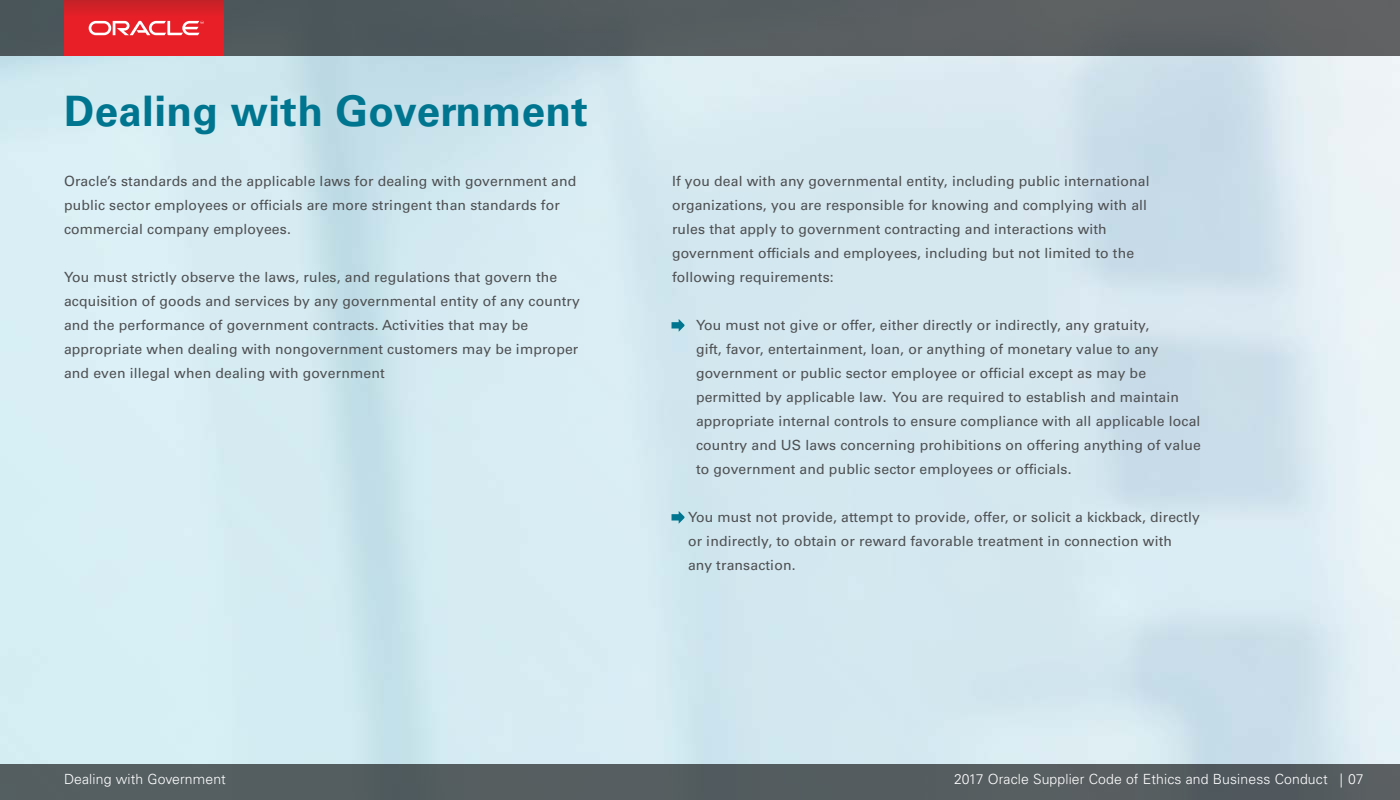
<style>
.page{position:relative;width:1400px;height:800px;background:#fff}
.page>*{position:absolute;margin:0;border:0;box-sizing:border-box;transform-origin:0 0}
.t1{font:700 42px "Univers LT Std";letter-spacing:.01em;color:#00758f}
.t2{font:14px/24px "Univers LT Std";letter-spacing:.01em;color:#4e5052}
.t3{font:300 14px "Univers LT Std";letter-spacing:.01em;color:#fff}
</style>
<div class="page">
<svg style="left:672px;top:319px;width:13px;height:13px"></svg>
<svg style="left:672px;top:511px;width:13px;height:13px"></svg>
<div style="left:0;top:764px;width:1400px;height:36px;background:#545e60"></div>
<div style="left:0;top:0;width:1400px;height:56px;background:#565d60"></div>
<svg style="left:64px;top:0;width:160px;height:56px;background:#e02027"></svg>
<svg style="left:89px;top:21px;width:115px;height:14px;background:#f1787d"></svg>
<h1 class="t1" style="left:64px;top:87px;width:525px">Dealing with Government</h1>
<p class="t2" style="left:64px;top:169px;width:514px">Oracle’s standards and the applicable laws for dealing with government and public sector employees or officials are more stringent than standards for commercial company employees.</p>
<p class="t2" style="left:64px;top:265px;width:518px">You must strictly observe the laws, rules, and regulations that govern the acquisition of goods and services by any governmental entity of any country and the performance of government contracts. Activities that may be appropriate when dealing with nongovernment customers may be improper and even illegal when dealing with government</p>
<p class="t2" style="left:672px;top:169px;width:479px">If you deal with any governmental entity, including public international organizations, you are responsible for knowing and complying with all rules that apply to government contracting and interactions with government officials and employees, including but not limited to the following requirements:</p>
<p class="t2" style="left:696px;top:313px;width:506px">You must not give or offer, either directly or indirectly, any gratuity,<br>gift, favor, entertainment, loan, or anything of monetary value to any government or public sector employee or official except as may be permitted by applicable law. You are required to establish and maintain appropriate internal controls to ensure compliance with all applicable local country and US laws concerning prohibitions on offering anything of value to government and public sector employees or officials.</p>
<p class="t2" style="left:688px;top:505px;width:514px">You must not provide, attempt to provide, offer, or solicit a kickback, directly or indirectly, to obtain or reward favorable treatment in connection with<br>any transaction.</p>
<p class="t3" style="left:64px;top:771px;width:163px">Dealing with Government</p>
<p class="t3" style="left:954px;top:771px;width:411px">2017 Oracle Supplier Code of Ethics and Business Conduct | 07</p>
</div>
